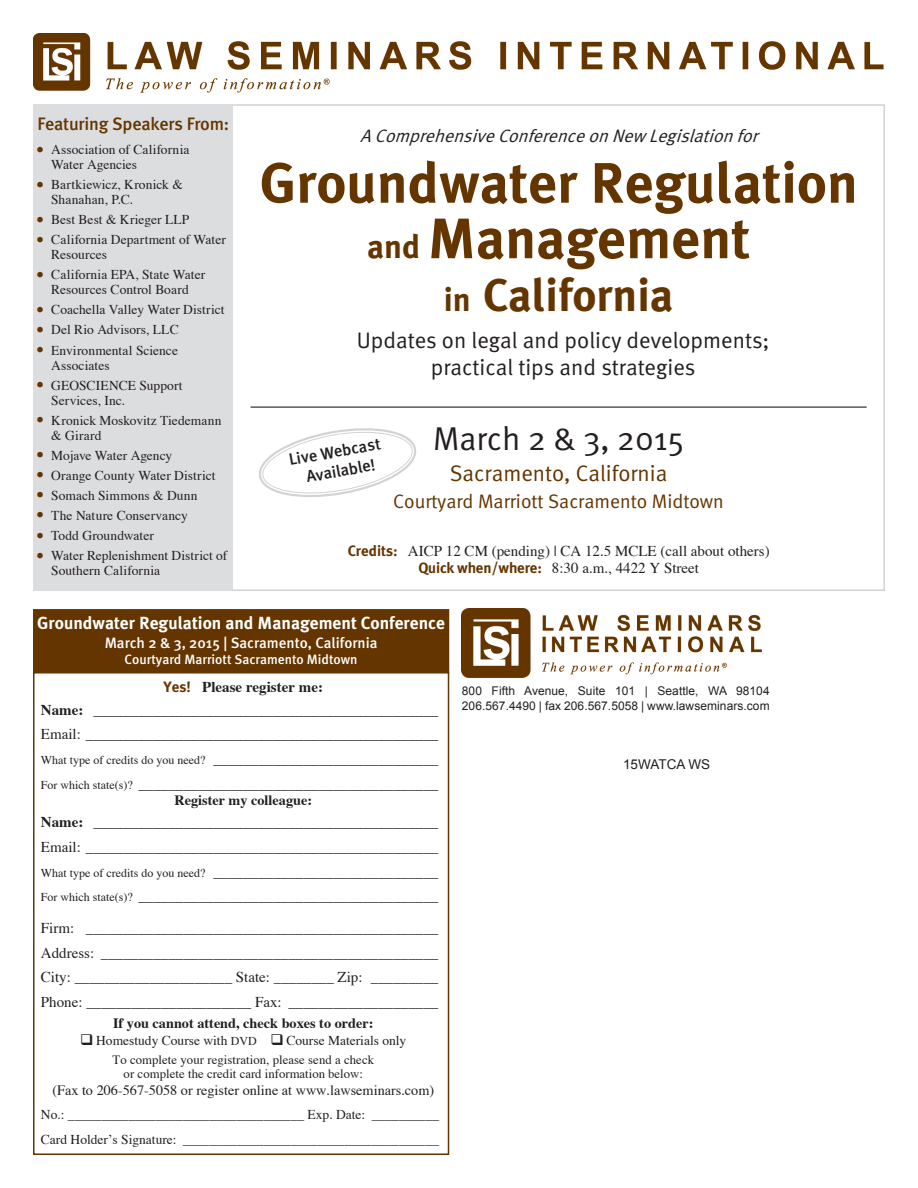
<style>
.page{position:relative;width:918px;height:1188px;background:#fff}
.page>*{position:absolute;margin:0;border:0;box-sizing:border-box;transform-origin:0 0}
.SeminarTitle{font:700 57px/55.5px "Meta Plus";color:#653500;text-align:center}
.SeminarTitle-2{font:700 45.75px "Meta Plus";color:#653500}
.When1{font:33px "Meta Normal";color:#231f20}
.SeminarTrailingLine{font:22.5px/27px "Meta Normal";color:#231f20;text-align:center}
.Where1{font:22.5px "Meta Normal";color:#653500}
.Hotel2{font:19.5px "Meta Normal";color:#653500}
.SeminarLeadingLine{font:italic 18px "Meta Normal";color:#231f20}
.t1{font:500 18px "Meta";letter-spacing:-.01em;color:#653500}
.TitleH1{font:700 17.55px "Meta Plus";color:#fff}
.FeaturingSpeakersFro{font:500 16.5px "Meta";color:#231f20}
.CalendarInfo{font:15px "Times";color:#231f20}
.SeminarLeadingLine_c{font:15px "Times";color:#231f20}
.WhereWhen{font:500 15px "Meta";color:#fff}
.t2{font:700 15px "Times";color:#231f20}
.t3{font:700 14.25px "Times";color:#231f20}
.t4{font:14.25px "Times";color:#231f20}
.Featuring_Speakers_F{font:13.5px/15px "Times";color:#231f20}
.Hotel1{font:500 13.5px "Meta";color:#fff}
.t5{font:13.5px "Arial";color:#231f20}
.t6{font:12.75px/14.2px "Times";letter-spacing:.005em;color:#231f20;text-align:center}
.Faculty_Subhead{font:12px "Arial";letter-spacing:.005em;color:#231f20}
.s1{font-size:19.5px;color:#653500}
.s2{font-size:33px}
.s3{font-family:"Meta Plus";font-weight:700;color:#653500}
.s4{font-family:"Meta Plus";color:#653500}
.s5{font-weight:700}
.s6{font-size:12px}
</style>
<div class="page">
<div style="left:33px;top:609px;width:416px;height:64px;background:#653500;border:2px solid #653500"></div>
<div style="left:33px;top:672px;width:416px;height:483px;border:2px solid #653500"></div>
<img style="left:462px;top:609px;width:299px;height:69px">
<div style="left:34px;top:104px;width:199px;height:486px;background:#dcdddf"></div>
<hr style="left:251px;top:407px;width:616px;height:1px;background:#231f20">
<img style="left:33px;top:33px;width:851px;height:60px">
<svg style="left:259px;top:428px;width:158px;height:69px"></svg>
<p class="t1" style="left:38px;top:113px;width:193px">Featuring Speakers From:</p>
<p class="Featuring_Speakers_F" style="left:51px;top:143px;width:140px;text-indent:-14px"><span class="s1">•</span> Association of California<br>Water Agencies</p>
<p class="Featuring_Speakers_F" style="left:51px;top:178px;width:133px;text-indent:-14px"><span class="s1">•</span> Bartkiewicz, Kronick &amp;<br>Shanahan, P.C.</p>
<p class="Featuring_Speakers_F" style="left:37px;top:213px;width:154px"><span class="s1">•</span> Best Best &amp; Krieger LLP</p>
<p class="Featuring_Speakers_F" style="left:51px;top:233px;width:176px;text-indent:-14px"><span class="s1">•</span> California Department of Water<br>Resources</p>
<p class="Featuring_Speakers_F" style="left:37px;top:268px;width:170px;text-align:center"><span class="s1">•</span> California EPA, State Water<br>Resources Control Board</p>
<p class="Featuring_Speakers_F" style="left:37px;top:303px;width:189px"><span class="s1">•</span> Coachella Valley Water District</p>
<p class="Featuring_Speakers_F" style="left:37px;top:323px;width:143px"><span class="s1">•</span> Del Rio Advisors, LLC</p>
<p class="Featuring_Speakers_F" style="left:51px;top:343px;width:128px;text-indent:-14px"><span class="s1">•</span> Environmental Science<br>Associates</p>
<p class="Featuring_Speakers_F" style="left:51px;top:378px;width:133px;text-indent:-14px"><span class="s1">•</span> GEOSCIENCE Support<br>Services, Inc.</p>
<p class="Featuring_Speakers_F" style="left:51px;top:413px;width:172px;text-indent:-14px"><span class="s1">•</span> Kronick Moskovitz Tiedemann &amp; Girard</p>
<p class="Featuring_Speakers_F" style="left:37px;top:449px;width:137px"><span class="s1">•</span> Mojave Water Agency</p>
<p class="Featuring_Speakers_F" style="left:37px;top:469px;width:180px"><span class="s1">•</span> Orange County Water District</p>
<p class="Featuring_Speakers_F" style="left:37px;top:489px;width:162px"><span class="s1">•</span> Somach Simmons &amp; Dunn</p>
<p class="Featuring_Speakers_F" style="left:37px;top:509px;width:152px"><span class="s1">•</span> The Nature Conservancy</p>
<p class="Featuring_Speakers_F" style="left:37px;top:529px;width:118px"><span class="s1">•</span> Todd Groundwater</p>
<p class="Featuring_Speakers_F" style="left:51px;top:549px;width:178px;text-indent:-14px"><span class="s1">•</span> Water Replenishment District of<br>Southern California</p>
<p class="SeminarLeadingLine" style="left:360px;top:125px;width:405px">AComprehensiveConferenceonNew Legislationfor</p>
<p class="SeminarTitle" style="left:260px;top:155px;width:600px">Groundwater Regulation <span class="s2">and</span> Management</p>
<p class="SeminarTitle-2" style="left:444px;top:268px;width:231px"><span class="s2">in</span> California</p>
<p class="SeminarTrailingLine" style="left:357px;top:326px;width:414px">Updates on legal and policy developments; practical tips and strategies</p>
<p class="When1" style="left:433px;top:419px;width:252px">March 2 &amp; 3, 2015</p>
<p class="Where1" style="left:450px;top:460px;width:219px">Sacramento, California</p>
<p class="Hotel2" style="left:393px;top:490px;width:332px">Courtyard Marriott Sacramento Midtown</p>
<p class="CalendarInfo" style="left:348px;top:541px;width:424px"><span class="s3">Credits:</span> AICP 12 CM (pending) | CA 12.5 MCLE (call about others)</p>
<p class="FeaturingSpeakersFro" style="left:287px;top:450px;width:94px;rotate:-10deg">Live Webcast</p>
<p class="FeaturingSpeakersFro" style="left:305px;top:467px;width:71px;rotate:-10deg">Available!</p>
<p class="SeminarLeadingLine_c" style="left:418px;top:559px;width:282px"><span class="s3">Quick when/where:</span> 8:30 a.m., 4422 Y Street</p>
<p class="TitleH1" style="left:37px;top:613px;width:409px">Groundwater Regulation and Management Conference</p>
<p class="Hotel1" style="left:125px;top:652px;width:234px">Courtyard Marriott Sacramento Midtown</p>
<p class="WhereWhen" style="left:105px;top:634px;width:274px">March 2 &amp; 3, 2015 | Sacramento, California</p>
<p class="t2" style="left:164px;top:673px;width:161px"><span class="s4">Yes!</span> Please register me:</p>
<p class="CalendarInfo" style="left:41px;top:700px;width:399px"><span class="s5">Name:</span> ______________________________________________</p>
<p class="CalendarInfo" style="left:41px;top:725px;width:399px">Email: _______________________________________________</p>
<p class="CalendarInfo" style="left:41px;top:750px;width:399px"><span class="s6">What type of credits do you need?</span> ______________________________</p>
<p class="CalendarInfo" style="left:41px;top:774px;width:399px"><span class="s6">For which state(s)?</span> ________________________________________</p>
<p class="t3" style="left:174px;top:786px;width:139px">Register my colleague:</p>
<p class="CalendarInfo" style="left:41px;top:813px;width:399px"><span class="s5">Name:</span> ______________________________________________</p>
<p class="CalendarInfo" style="left:41px;top:837px;width:399px">Email: _______________________________________________</p>
<p class="CalendarInfo" style="left:41px;top:862px;width:399px"><span class="s6">What type of credits do you need?</span> ______________________________</p>
<p class="CalendarInfo" style="left:41px;top:887px;width:399px"><span class="s6">For which state(s)?</span> ________________________________________</p>
<p class="CalendarInfo" style="left:41px;top:918px;width:399px">Firm: _______________________________________________</p>
<p class="CalendarInfo" style="left:41px;top:943px;width:399px">Address: _____________________________________________</p>
<p class="CalendarInfo" style="left:41px;top:968px;width:399px">City: _____________________ State: ________ Zip: _________</p>
<p class="CalendarInfo" style="left:41px;top:993px;width:399px">Phone: ______________________ Fax: ____________________</p>
<p class="t3" style="left:113px;top:1010px;width:262px">If you cannot attend, check boxes to order:</p>
<p class="Featuring_Speakers_F" style="left:80px;top:1033px;width:328px">❑ Homestudy Course with <span class="s6">DVD</span> ❑ Course Materials only</p>
<p class="t6" style="left:113px;top:1054px;width:263px">To complete your registration, please send a check or complete the credit card information below:</p>
<p class="t4" style="left:52px;top:1081px;width:383px">(Fax to 206-567-5058 or register online at www.lawseminars.com)</p>
<p class="Featuring_Speakers_F" style="left:41px;top:1108px;width:400px">No.: ___________________________________ Exp. Date: __________</p>
<p class="Featuring_Speakers_F" style="left:41px;top:1132px;width:400px">Card Holder’s Signature: ______________________________________</p>
<p class="Faculty_Subhead" style="left:462px;top:683px;width:309px">800 Fifth Avenue, Suite 101 | Seattle, WA 98104</p>
<p class="Faculty_Subhead" style="left:462px;top:697px;width:309px">206.567.4490 | fax 206.567.5058 | www.lawseminars.com</p>
<p class="t5" style="left:623px;top:755px;width:89px">15WATCA WS</p>
</div>
